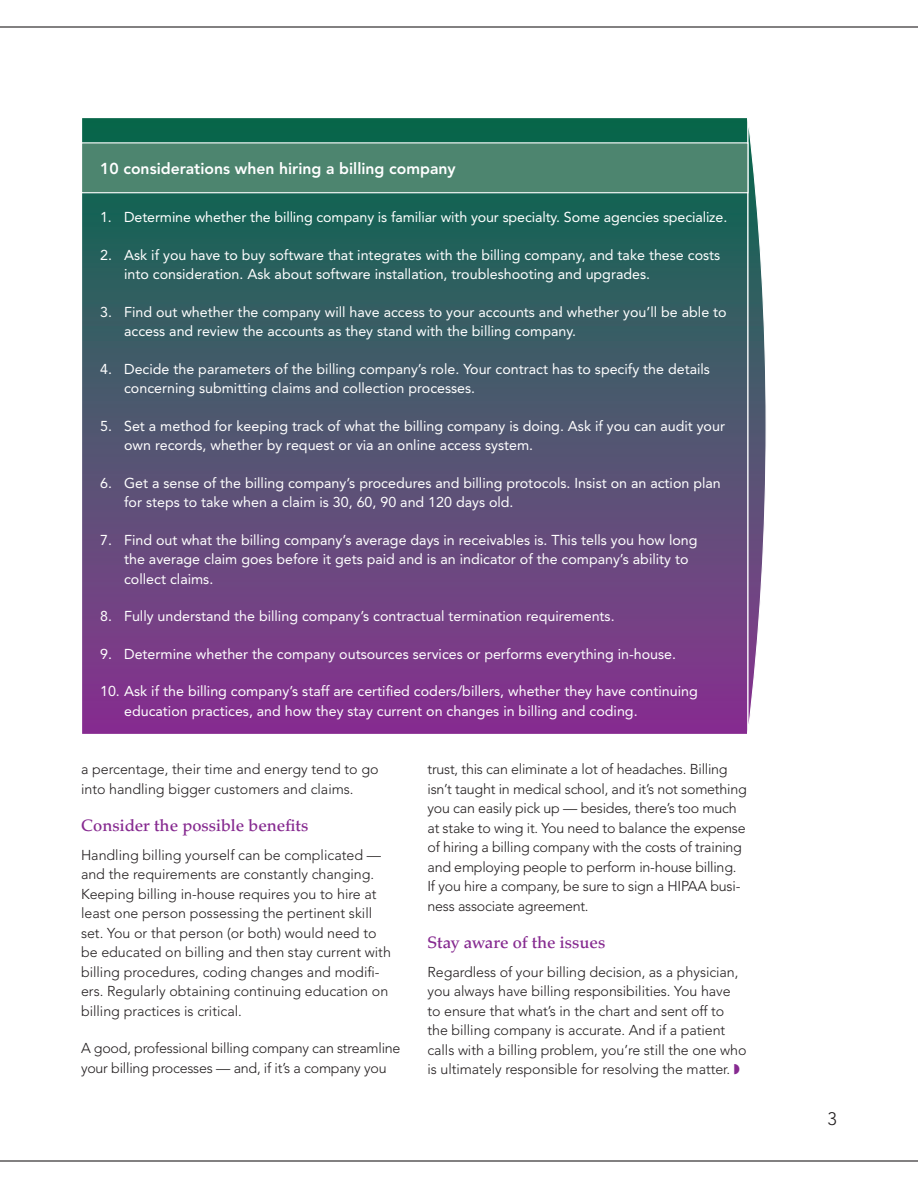
<style>
.page{position:relative;width:918px;height:1188px;background:#fff}
.page>*{position:absolute;margin:0;border:0;box-sizing:border-box;transform-origin:0 0}
.t1{font:300 18px "Avenir LT Std";color:#231f20}
.t2{font:500 16.5px "Palatino LT Std";color:#862a90}
.t3{font:800 15.75px "Avenir LT Std";color:#fff}
.t4{font:14.25px/19.5px "Avenir LT Std";color:#fff}
.t5{font:300 14.25px/19.5px "Avenir LT Std";letter-spacing:-.005em;color:#231f20}
.s1{color:#862a90}
</style>
<div class="page">
<hr style="left:0;top:26px;width:918px;height:2px;background:#231f20">
<hr style="left:0;top:1160px;width:918px;height:2px;background:#231f20">
<div style="left:82px;top:118px;width:666px;height:616px;background:linear-gradient(to bottom,#096f4c,#8d3692)"></div>
<svg style="left:747px;top:118px;width:19px;height:616px"></svg>
<div style="left:82px;top:143px;width:666px;height:50px;background:#4d856f"></div>
<div style="left:81px;top:142px;width:667px;height:51px;border:1px solid #fff"></div>
<p class="t3" style="left:100px;top:159px;width:357px">10 considerations when hiring a billing company</p>
<p class="t4" style="left:100px;top:208px;width:629px">1. Determine whether the billing company is familiar with your specialty. Some agencies specialize.</p>
<p class="t4" style="left:124px;top:245px;width:598px;text-indent:-24px">2. Ask if you have to buy software that integrates with the billing company, and take these costs into consideration. Ask about software installation, troubleshooting and upgrades.</p>
<p class="t4" style="left:124px;top:302px;width:604px;text-indent:-24px">3. Find out whether the company will have access to your accounts and whether you’ll be able to access and review the accounts as they stand with the billing company.</p>
<p class="t4" style="left:124px;top:359px;width:587px;text-indent:-24px">4. Decide the parameters of the billing company’s role. Your contract has to specify the details concerning submitting claims and collection processes.</p>
<p class="t4" style="left:124px;top:416px;width:602px;text-indent:-24px">5. Set a method for keeping track of what the billing company is doing. Ask if you can audit your own records, whether by request or via an online access system.</p>
<p class="t4" style="left:124px;top:473px;width:598px;text-indent:-24px">6. Get a sense of the billing company’s procedures and billing protocols. Insist on an action plan for steps to take when a claim is 30, 60, 90 and 120 days old.</p>
<p class="t4" style="left:124px;top:530px;width:575px;text-indent:-24px">7. Find out what the billing company’s average days in receivables is. This tells you how long the average claim goes before it gets paid and is an indicator of the company’s ability to collect claims.</p>
<p class="t4" style="left:100px;top:607px;width:516px">8. Fully understand the billing company’s contractual termination requirements.</p>
<p class="t4" style="left:100px;top:644px;width:577px">9. Determine whether the company outsources services or performs everything in-house.</p>
<p class="t4" style="left:124px;top:682px;width:575px;text-indent:-24px">10. Ask if the billing company’s staff are certified coders/billers, whether they have continuing education practices, and how they stay current on changes in billing and coding.</p>
<p class="t5" style="left:81px;top:760px;width:299px">a percentage, their time and energy tend to go into handling bigger customers and claims.</p>
<p class="t2" style="left:81px;top:816px;width:229px">Consider the possible benefits</p>
<p class="t5" style="left:81px;top:845px;width:311px">Handling billing yourself can be complicated — and the requirements are constantly changing.<br>Keeping billing in-house requires you to hire at least one person possessing the pertinent skill set. You or that person (or both) would need to be educated on billing and then stay current with billing procedures, coding changes and modifi&shy;ers. Regularly obtaining continuing education on billing practices is critical.</p>
<p class="t5" style="left:81px;top:1039px;width:321px">A good, professional billing company can streamline your billing processes — and, if it’s a company you</p>
<p class="t5" style="left:428px;top:760px;width:321px">trust, this can eliminate a lot of headaches. Billing isn’t taught in medical school, and it’s not something you can easily pick up — besides, there’s too much at stake to wing it. You need to balance the expense of hiring a billing company with the costs of training and employing people to perform in-house billing.<br>If you hire a company, be sure to sign a HIPAA busi&shy;ness associate agreement.</p>
<p class="t2" style="left:428px;top:933px;width:179px">Stay aware of the issues</p>
<p class="t5" style="left:428px;top:962px;width:321px">Regardless of your billing decision, as a physician, you always have billing responsibilities. You have to ensure that what’s in the chart and sent off to the billing company is accurate. And if a patient calls with a billing problem, you’re still the one who is ultimately responsible for resolving the matter. <span class="s1">◗</span></p>
<p class="t1" style="left:828px;top:1108px;width:11px">3</p>
</div>
